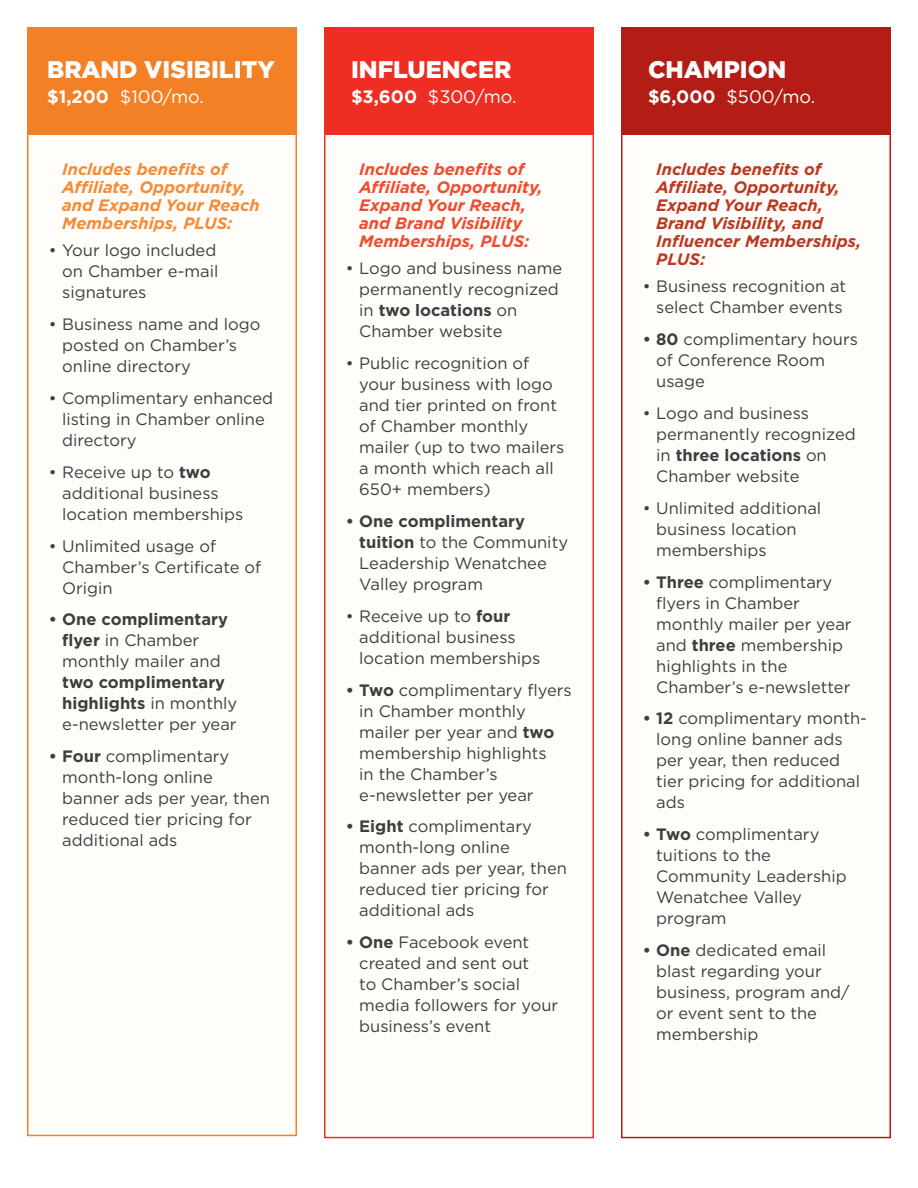
<style>
.page{position:relative;width:918px;height:1188px;background:#fff}
.page>*{position:absolute;margin:0;border:0;box-sizing:border-box;transform-origin:0 0}
.Member_Tier_Header{font:900 24px "Gotham";color:#fff}
.Tier_price{font:18px "Gotham";color:#fff}
.t1{font:16.5px/21px "Gotham";color:#3e3e3f}
.Includes_PLUS{font:italic 700 16.5px/18px "Gotham";color:#ba3921}
.Includes_PLUS-2{font:italic 700 16.5px/18px "Gotham";color:#ef4c2f}
.Includes_PLUS-3{font:italic 700 16.5px/18px "Gotham";color:#f58b37}
.s1{font-weight:700}
</style>
<div class="page">
<div style="left:325px;top:134px;width:268px;height:1004px;background:#fefdfa"></div>
<div style="left:324px;top:133px;width:270px;height:1005px;border:2px solid #ee2e22"></div>
<div style="left:622px;top:134px;width:268px;height:1004px;background:#fefdfa"></div>
<div style="left:621px;top:133px;width:270px;height:1005px;border:2px solid #b41d15"></div>
<div style="left:324px;top:27px;width:270px;height:108px;background:#ee2e22"></div>
<div style="left:621px;top:27px;width:270px;height:108px;background:#b41d15"></div>
<div style="left:28px;top:134px;width:268px;height:1001px;background:#fefdfa"></div>
<div style="left:27px;top:133px;width:270px;height:1003px;border:2px solid #f48026"></div>
<div style="left:27px;top:27px;width:270px;height:108px;background:#f48026"></div>
<p class="Member_Tier_Header" style="left:47px;top:53px;width:229px">BRAND VISIBILITY</p>
<p class="Tier_price" style="left:47px;top:86px;width:158px"><span class="s1">$1,200</span> $100/mo.</p>
<p class="Includes_PLUS-3" style="left:62px;top:160px;width:199px">Includes benefits of<br>Affiliate, Opportunity, and Expand Your Reach<br>Memberships, PLUS:</p>
<p class="t1" style="left:62px;top:240px;width:158px;text-indent:-14px">• Your logo included on Chamber e-mail signatures</p>
<p class="t1" style="left:62px;top:313px;width:200px;text-indent:-14px">• Business name and logo posted on Chamber’s online directory</p>
<p class="t1" style="left:62px;top:387px;width:212px;text-indent:-14px">• Complimentary enhanced listing in Chamber online directory</p>
<p class="t1" style="left:62px;top:461px;width:183px;text-indent:-14px">• Receive up to <span class="s1">two </span>additional business location memberships</p>
<p class="t1" style="left:62px;top:535px;width:200px;text-indent:-14px">• Unlimited usage of<br>Chamber’s Certificate of<br>Origin</p>
<p class="t1" style="left:62px;top:609px;width:177px;text-indent:-14px"><span class="s1">• One complimentary flyer</span> in Chamber monthly mailer and <span class="s1">two complimentary highlights</span> in monthly e-newsletter per year</p>
<p class="t1" style="left:62px;top:745px;width:209px;text-indent:-14px"><span class="s1">• Four</span> complimentary month-long online banner ads per year, then reduced tier pricing for additional ads</p>
<p class="Member_Tier_Header" style="left:351px;top:53px;width:162px">INFLUENCER</p>
<p class="Tier_price" style="left:351px;top:86px;width:167px"><span class="s1">$3,600</span> $300/mo.</p>
<p class="Includes_PLUS-2" style="left:359px;top:160px;width:185px">Includes benefits of<br>Affiliate, Opportunity,<br>Expand Your Reach, and Brand Visibility<br>Memberships, PLUS:</p>
<p class="t1" style="left:359px;top:258px;width:204px;text-indent:-14px">• Logo and business name permanently recognized in <span class="s1">two locations</span> on<br>Chamber website</p>
<p class="t1" style="left:359px;top:352px;width:207px;text-indent:-14px">• Public recognition of your business with logo and tier printed on front of Chamber monthly mailer (up to two mailers a month which reach all<br>650+ members)</p>
<p class="t1" style="left:359px;top:510px;width:210px;text-indent:-14px"><span class="s1">• One complimentary tuition</span> to the Community<br>Leadership Wenatchee<br>Valley program</p>
<p class="t1" style="left:359px;top:605px;width:183px;text-indent:-14px">• Receive up to <span class="s1">four </span>additional business location memberships</p>
<p class="t1" style="left:359px;top:679px;width:214px;text-indent:-14px"><span class="s1">• Two</span> complimentary flyers in Chamber monthly mailer per year and <span class="s1">two </span>membership highlights<br>in the Chamber’s e-newsletter per year</p>
<p class="t1" style="left:359px;top:816px;width:209px;text-indent:-14px"><span class="s1">• Eight</span> complimentary month-long online banner ads per year, then reduced tier pricing for additional ads</p>
<p class="t1" style="left:359px;top:931px;width:201px;text-indent:-14px"><span class="s1">• One</span> Facebook event created and sent out<br>to Chamber’s social media followers for your business’s event</p>
<p class="Member_Tier_Header" style="left:648px;top:53px;width:140px">CHAMPION</p>
<p class="Tier_price" style="left:648px;top:86px;width:169px"><span class="s1">$6,000</span> $500/mo.</p>
<p class="Includes_PLUS" style="left:656px;top:160px;width:207px">Includes benefits of<br>Affiliate, Opportunity,<br>Expand Your Reach,<br>Brand Visibility, and<br>Influencer Memberships,<br>PLUS:</p>
<p class="t1" style="left:643px;top:276px;width:205px;text-align:center">• Business recognition at select Chamber events</p>
<p class="t1" style="left:656px;top:328px;width:203px;text-indent:-14px"><span class="s1">• 80</span> complimentary hours of Conference Room usage</p>
<p class="t1" style="left:656px;top:402px;width:201px;text-indent:-14px">• Logo and business permanently recognized in <span class="s1">three locations</span> on<br>Chamber website</p>
<p class="t1" style="left:656px;top:497px;width:167px;text-indent:-14px">• Unlimited additional business location memberships</p>
<p class="t1" style="left:656px;top:571px;width:197px;text-indent:-13px"><span class="s1">• Three</span> complimentary flyers in Chamber monthly mailer per year and <span class="s1">three</span> membership highlights in the<br>Chamber’s e-newsletter</p>
<p class="t1" style="left:656px;top:708px;width:212px;text-indent:-14px"><span class="s1">• 12</span> complimentary month&shy;long online banner ads per year, then reduced tier pricing for additional ads</p>
<p class="t1" style="left:656px;top:823px;width:192px;text-indent:-14px"><span class="s1">• Two</span> complimentary tuitions to the<br>Community Leadership<br>Wenatchee Valley program</p>
<p class="t1" style="left:656px;top:939px;width:195px;text-indent:-14px"><span class="s1">• One</span> dedicated email blast regarding your business, program and/ or event sent to the membership</p>
</div>
